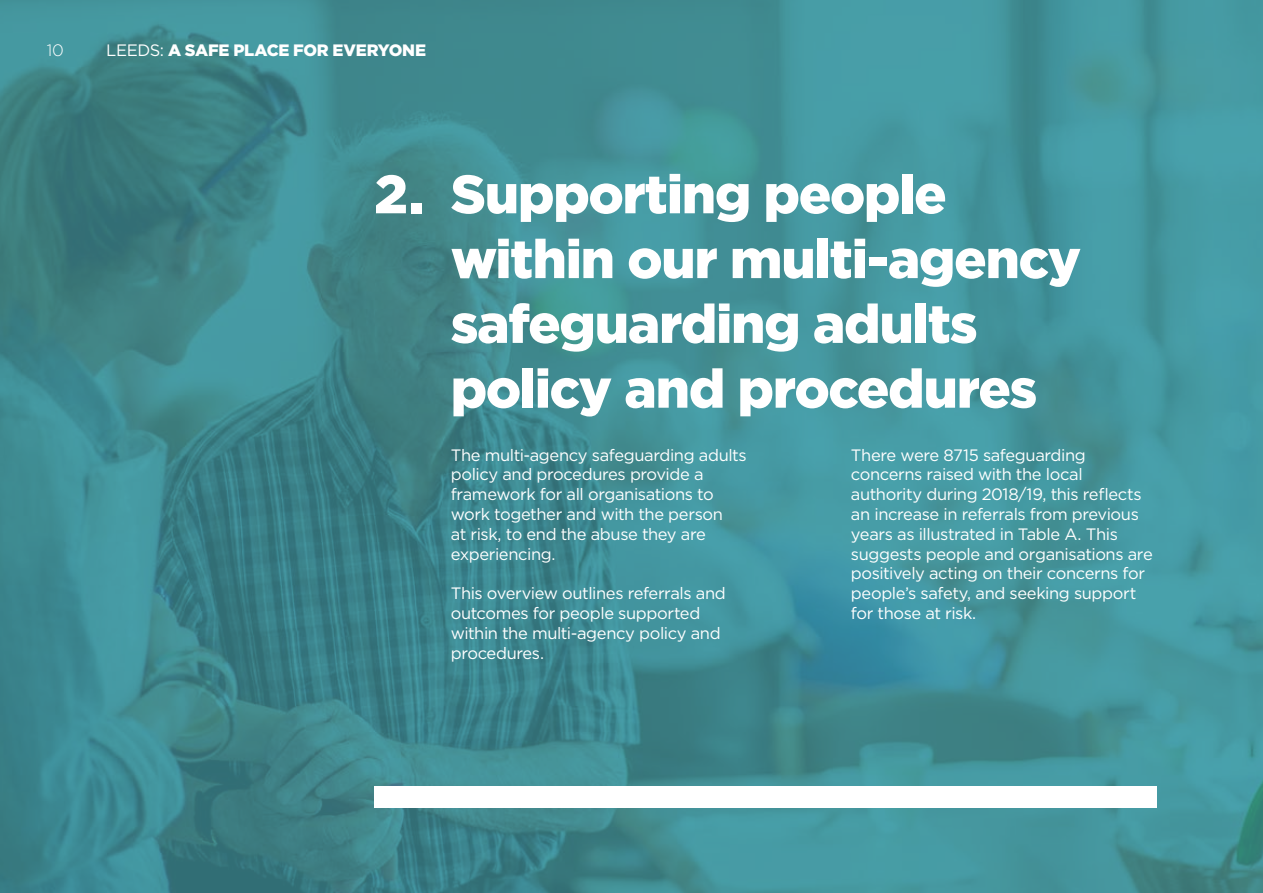
<style>
.page{position:relative;width:1263px;height:893px;background:#fff}
.page>*{position:absolute;margin:0;border:0;box-sizing:border-box;transform-origin:0 0}
.t1{font:900 54px/64.8px "Gotham";letter-spacing:-.025em;color:#fff}
.t2{font:16.5px/19.8px "Gotham";letter-spacing:-.025em;color:#fff}
.t3{font:900 16.5px "Gotham";letter-spacing:-.015em;color:#fff}
.t4{font:300 16.5px "Gotham";color:#fff}
.s1{font-weight:400}
</style>
<div class="page">
<img style="left:0;top:0;width:1263px;height:893px">
<div style="left:374px;top:787px;width:783px;height:21px;background:#fff"></div>
<p class="t4" style="left:47px;top:39px;width:19px">10</p>
<p class="t3" style="left:106px;top:39px;width:321px"><span class="s1">LEEDS:</span> A SAFE PLACE FOR EVERYONE</p>
<h1 class="t1" style="left:451px;top:161px;width:632px;text-indent:-77px">2. Supporting people within our multi-agency safeguarding adults policy and procedures</h1>
<p class="t2" style="left:451px;top:445px;width:298px">The multi-agency safeguarding adults policy and procedures provide a framework for all organisations to work together and with the person<br>at risk, to end the abuse they are experiencing.</p>
<p class="t2" style="left:451px;top:583px;width:277px">This overview outlines referrals and outcomes for people supported within the multi-agency policy and procedures.</p>
<p class="t2" style="left:851px;top:445px;width:303px">There were 8715 safeguarding concerns raised with the local authority during 2018/19, this reflects an increase in referrals from previous years as illustrated in Table A. This suggests people and organisations are positively acting on their concerns for people’s safety, and seeking support for those at risk.</p>
</div>
